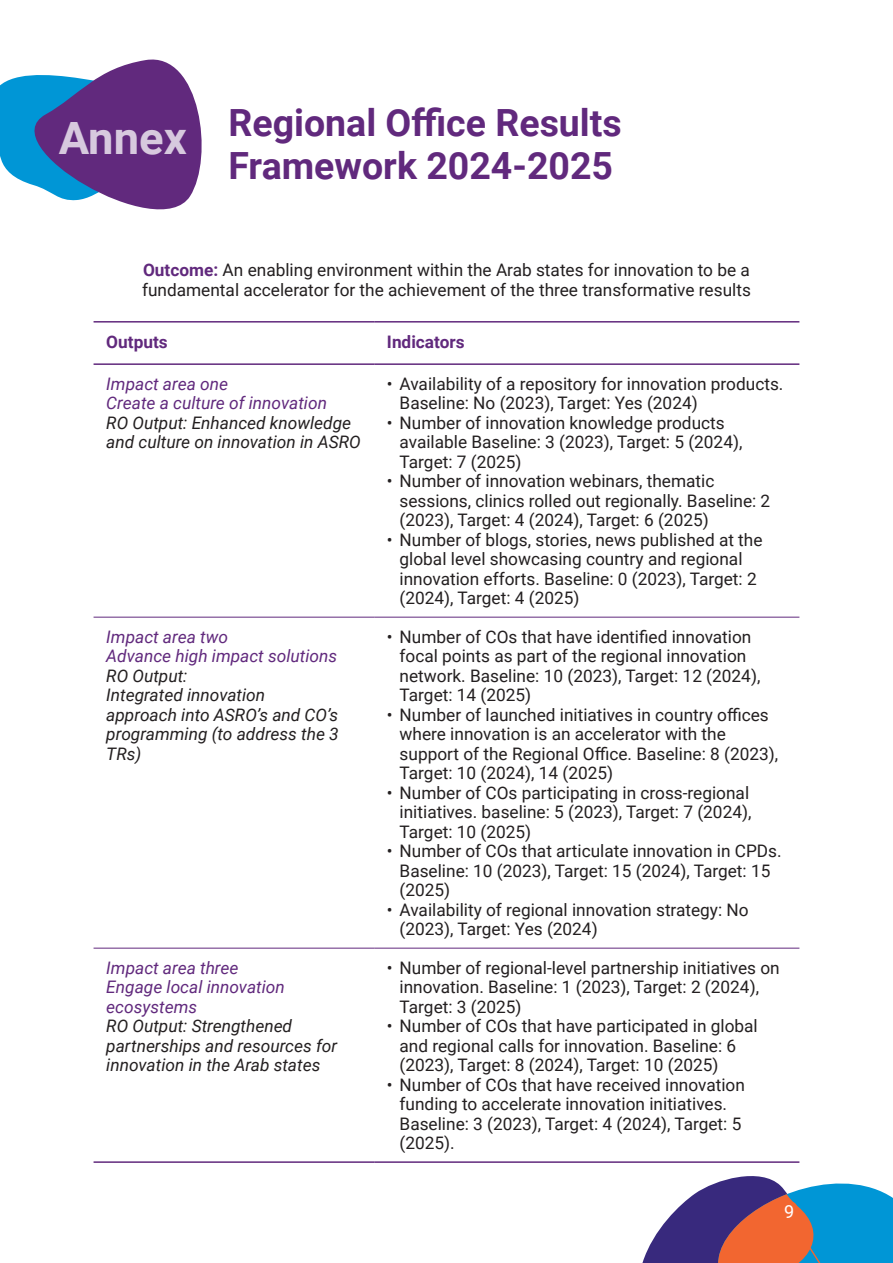
<style>
.page{position:relative;width:893px;height:1263px;background:#fff}
.page>*{position:absolute;margin:0;border:0;box-sizing:border-box;transform-origin:0 0}
.t1{font:700 37.5px/43.2px "Roboto";color:#61297d;text-align:right}
.t2{font:18px "Roboto";color:#fff}
.t3{font:17.25px/19.5px "Roboto";color:#231f20}
.t4{font:italic 17.25px/19.5px "Roboto";color:#231f20}
.t5{font:italic 17.25px/19.5px "Roboto";color:#61297d}
.t6{font:700 17.25px "Roboto";color:#61297d}
.s1{font-size:45.3px;color:#fff}
.s2{font-weight:700;color:#61297d}
</style>
<div class="page">
<svg style="left:0;top:59px;width:202px;height:151px"></svg>
<hr style="left:94px;top:321px;width:280px;height:2px;background:#61297d">
<hr style="left:374px;top:321px;width:425px;height:2px;background:#61297d">
<hr style="left:94px;top:363px;width:280px;height:2px;background:#61297d">
<hr style="left:374px;top:363px;width:425px;height:2px;background:#61297d">
<hr style="left:94px;top:617px;width:280px;height:1px;background:#61297d">
<hr style="left:374px;top:617px;width:425px;height:1px;background:#61297d">
<hr style="left:94px;top:948px;width:280px;height:1px;background:#61297d">
<hr style="left:374px;top:948px;width:425px;height:1px;background:#61297d">
<hr style="left:94px;top:1161px;width:280px;height:2px;background:#61297d">
<hr style="left:374px;top:1161px;width:425px;height:2px;background:#61297d">
<svg style="left:554px;top:1161px;width:339px;height:102px"></svg>
<svg style="left:634px;top:1167px;width:249px;height:96px"></svg>
<p class="t1" style="left:59px;top:100px;width:564px"><span class="s1">Annex</span> Regional Office Results<br>Framework 2024-2025</p>
<p class="t3" style="left:143px;top:259px;width:608px"><span class="s2">Outcome:</span> An enabling environment within the Arab states for innovation to be a</p>
<p class="t3" style="left:142px;top:279px;width:610px">fundamental accelerator for the achievement of the three transformative results</p>
<p class="t6" style="left:106px;top:329px;width:63px">Outputs</p>
<p class="t6" style="left:387px;top:329px;width:79px">Indicators</p>
<p class="t5" style="left:106px;top:373px;width:123px">Impact area one</p>
<p class="t5" style="left:106px;top:393px;width:222px">Create a culture of innovation</p>
<p class="t4" style="left:106px;top:412px;width:256px">RO Output: Enhanced knowledge and culture on innovation in ASRO</p>
<p class="t3" style="left:400px;top:373px;width:385px;text-indent:-13px">• Availability of a repository for innovation products.<br>Baseline: No (2023), Target: Yes (2024)</p>
<p class="t3" style="left:400px;top:412px;width:344px;text-indent:-13px">• Number of innovation knowledge products available Baseline: 3 (2023), Target: 5 (2024),<br>Target: 7 (2025)</p>
<p class="t3" style="left:400px;top:471px;width:372px;text-indent:-13px">• Number of innovation webinars, thematic sessions, clinics rolled out regionally. Baseline: 2 (2023), Target: 4 (2024), Target: 6 (2025)</p>
<p class="t3" style="left:400px;top:529px;width:364px;text-indent:-13px">• Number of blogs, stories, news published at the global level showcasing country and regional innovation efforts. Baseline: 0 (2023), Target: 2 (2024), Target: 4 (2025)</p>
<p class="t5" style="left:106px;top:626px;width:123px">Impact area two</p>
<p class="t5" style="left:106px;top:646px;width:232px">Advance high impact solutions</p>
<p class="t4" style="left:106px;top:665px;width:83px">RO Output:</p>
<p class="t4" style="left:106px;top:685px;width:234px">Integrated innovation approach into ASRO’s and CO’s programming (to address the 3<br>TRs)</p>
<p class="t5" style="left:106px;top:957px;width:134px">Impact area three</p>
<p class="t5" style="left:106px;top:977px;width:180px">Engage local innovation ecosystems</p>
<p class="t4" style="left:106px;top:1016px;width:232px">RO Output: Strengthened partnerships and resources for innovation in the Arab states</p>
<p class="t3" style="left:400px;top:626px;width:362px;text-indent:-13px">• Number of COs that have identified innovation focal points as part of the regional innovation network. Baseline: 10 (2023), Target: 12 (2024), Target: 14 (2025)</p>
<p class="t3" style="left:400px;top:704px;width:380px;text-indent:-13px">• Number of launched initiatives in country offices where innovation is an accelerator with the support of the Regional Office. Baseline: 8 (2023), Target: 10 (2024), 14 (2025)</p>
<p class="t3" style="left:400px;top:782px;width:353px;text-indent:-13px">• Number of COs participating in cross-regional initiatives. baseline: 5 (2023), Target: 7 (2024),<br>Target: 10 (2025)</p>
<p class="t3" style="left:400px;top:841px;width:384px;text-indent:-13px">• Number of COs that articulate innovation in CPDs.<br>Baseline: 10 (2023), Target: 15 (2024), Target: 15 (2025)</p>
<p class="t3" style="left:400px;top:899px;width:351px;text-indent:-13px">• Availability of regional innovation strategy: No (2023), Target: Yes (2024)</p>
<p class="t3" style="left:400px;top:957px;width:382px;text-indent:-13px">• Number of regional-level partnership initiatives on innovation. Baseline: 1 (2023), Target: 2 (2024),<br>Target: 3 (2025)</p>
<p class="t3" style="left:400px;top:1016px;width:360px;text-indent:-13px">• Number of COs that have participated in global and regional calls for innovation. Baseline: 6 (2023), Target: 8 (2024), Target: 10 (2025)</p>
<p class="t3" style="left:400px;top:1074px;width:347px;text-indent:-13px">• Number of COs that have received innovation funding to accelerate innovation initiatives.<br>Baseline: 3 (2023), Target: 4 (2024), Target: 5 (2025).</p>
<p class="t2" style="left:784px;top:1199px;width:12px">9</p>
</div>
